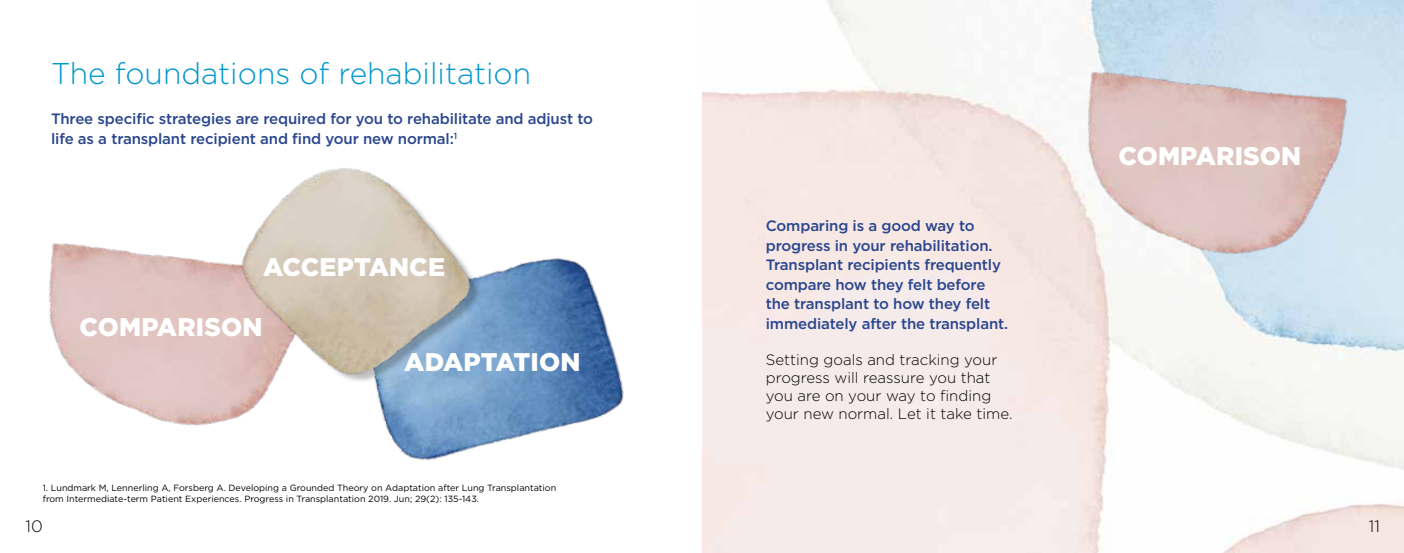
<style>
.page{position:relative;width:1404px;height:553px;background:#fff}
.page>*{position:absolute;margin:0;border:0;box-sizing:border-box;transform-origin:0 0}
.t1{font:300 30px "Gotham";color:#0097cc}
.t2{font:900 25.5px "Gotham";letter-spacing:.005em;color:#fff}
.t3{font:300 16.5px "Gotham";color:#000}
.t4{font:500 15px/19.5px "Gotham";letter-spacing:-.01em;color:#29458e}
.t5{font:300 15px/18px "Gotham";color:#000}
.t6{font:9px/10.8px "Gotham";color:#000}
</style>
<div class="page">
<img style="left:1064px;top:38px;width:292px;height:246px">
<img style="left:49px;top:243px;width:142px;height:183px">
<img style="left:388px;top:258px;width:236px;height:203px">
<img style="left:191px;top:168px;width:320px;height:264px">
<h1 class="t1" style="left:51px;top:54px;width:481px">The foundations of rehabilitation</h1>
<p class="t4" style="left:51px;top:109px;width:543px">Three specific strategies are required for you to rehabilitate and adjust to life as a transplant recipient and find your new normal:<sup>1</sup></p>
<h2 class="t2" style="left:263px;top:250px;width:183px">ACCEPTANCE</h2>
<h2 class="t2" style="left:80px;top:309px;width:184px">COMPARISON</h2>
<h2 class="t2" style="left:404px;top:344px;width:177px">ADAPTATION</h2>
<p class="t6" style="left:43px;top:482px;width:515px">1. Lundmark M, Lennerling A, Forsberg A. Developing a Grounded Theory on Adaptation after Lung Transplantation from Intermediate-term Patient Experiences. Progress in Transplantation 2019. Jun; 29(2): 135-143.</p>
<p class="t4" style="left:765px;top:216px;width:244px">Comparing is a good way to progress in your rehabilitation.<br>Transplant recipients frequently compare how they felt before the transplant to how they felt immediately after the transplant.</p>
<p class="t5" style="left:765px;top:350px;width:248px">Setting goals and tracking your progress will reassure you that you are on your way to finding your new normal. Let it take time.</p>
<h2 class="t2" style="left:1118px;top:138px;width:184px">COMPARISON</h2>
<p class="t3" style="left:26px;top:516px;width:19px">10</p>
<p class="t3" style="left:1368px;top:516px;width:13px">11</p>
</div>
